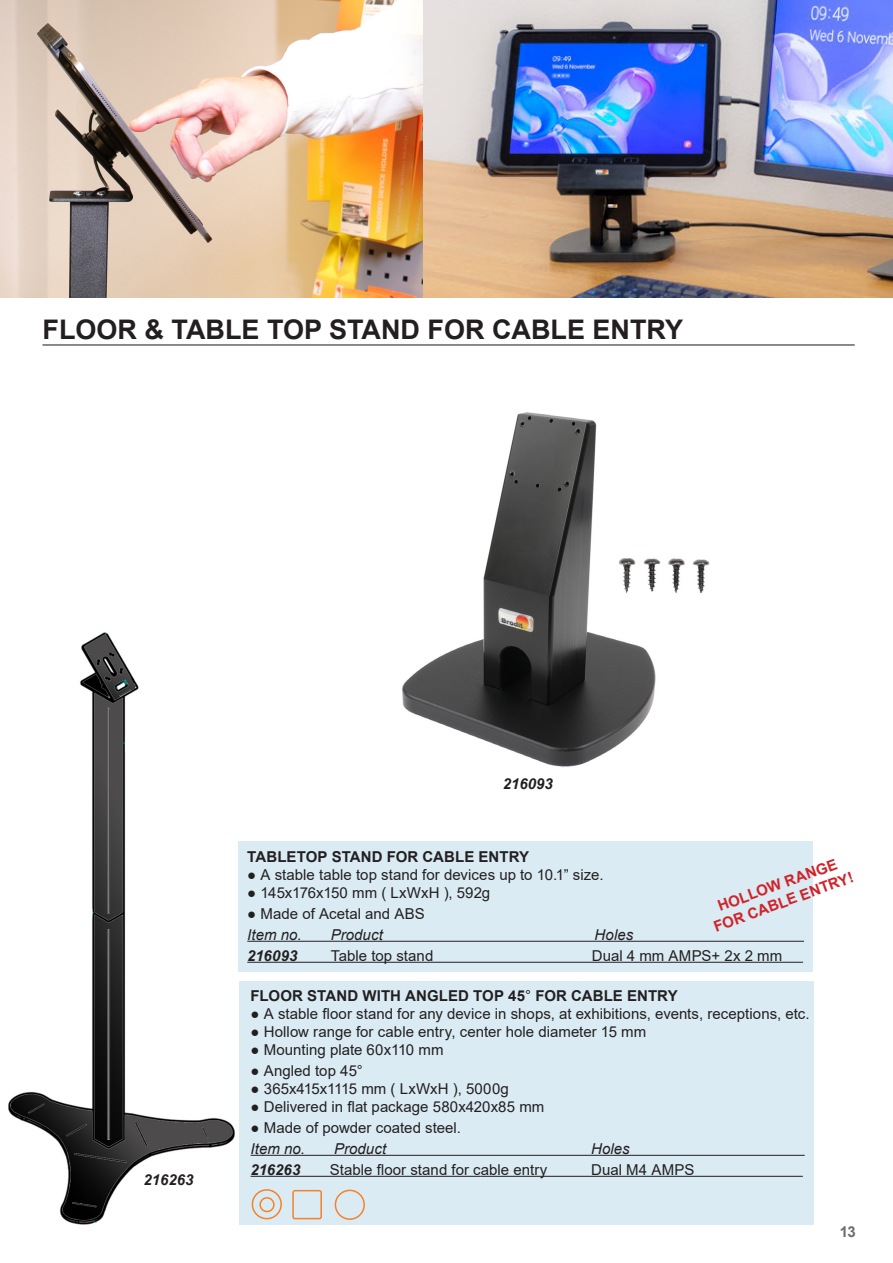
<style>
.page{position:relative;width:893px;height:1263px;background:#fff}
.page>*{position:absolute;margin:0;border:0;box-sizing:border-box;transform-origin:0 0}
.Underrubrik_sida{font:700 27px "Arial";color:#231f20}
.Brödtext{font:15px "Arial";color:#231f20}
.Tabelltext{font:15px "Arial";letter-spacing:.005em;color:#231f20}
.Tabelltext-2{font:700 15px "Arial";letter-spacing:.005em;color:#231f20}
.Tabelltext-3{font:italic 15px "Arial";color:#231f20}
.t1{font:700 15px "Arial";color:#d1232a}
.Tabelltext-4{font:italic 700 15px "Arial";color:#231f20}
.t2{font:700 15px "Arial";color:#6c6d70}
.s1{font-weight:400}
</style>
<div class="page">
<img style="left:402px;top:412px;width:254px;height:355px">
<img style="left:0;top:0;width:893px;height:298px">
<img style="left:9px;top:632px;width:225px;height:593px">
<hr style="left:43px;top:344px;width:812px;height:1px;background:#231f20">
<div style="left:239px;top:981px;width:574px;height:244px;background:#daebf4"></div>
<hr style="left:251px;top:1155px;width:554px;height:1px;background:#231f20">
<hr style="left:251px;top:1176px;width:230px;height:1px;background:#231f20">
<hr style="left:481px;top:1176px;width:322px;height:1px;background:#231f20">
<div style="left:252px;top:1189px;width:30px;height:30px;border:2px solid #f58227;border-radius:50%"></div>
<div style="left:259px;top:1197px;width:16px;height:15px;border:2px solid #f58227;border-radius:50%"></div>
<svg style="left:31px;top:1056px;width:8px;height:4px"></svg>
<svg style="left:131px;top:1205px;width:8px;height:4px"></svg>
<div style="left:335px;top:1189px;width:30px;height:31px;border:2px solid #f58227;border-radius:50%"></div>
<div style="left:292px;top:1190px;width:30px;height:29px;border:2px solid #f58227;border-radius:2px"></div>
<div style="left:238px;top:841px;width:574px;height:131px;background:#daebf4"></div>
<hr style="left:247px;top:941px;width:557px;height:1px;background:#231f20">
<hr style="left:247px;top:962px;width:556px;height:1px;background:#231f20">
<img style="left:617px;top:555px;width:93px;height:39px">
<p class="Underrubrik_sida" style="left:43px;top:310px;width:642px">FLOOR &amp; TABLE TOP STAND FOR CABLE ENTRY</p>
<p class="Tabelltext-4" style="left:503px;top:773px;width:52px">216093</p>
<p class="Tabelltext-4" style="left:144px;top:1169px;width:52px">216263</p>
<p class="Tabelltext-2" style="left:247px;top:846px;width:283px">TABLETOP STAND FOR CABLE ENTRY</p>
<p class="Brödtext" style="left:247px;top:864px;width:358px">● A stable table top stand for devices up to 10.1” size.</p>
<p class="Brödtext" style="left:247px;top:882px;width:244px">● 145x176x150 mm ( LxWxH ), 592g</p>
<p class="Brödtext" style="left:247px;top:903px;width:179px">● Made of Acetal and ABS</p>
<p class="Tabelltext-3" style="left:247px;top:925px;width:56px">Item no.</p>
<p class="Tabelltext-3" style="left:331px;top:925px;width:54px">Product</p>
<p class="Tabelltext-3" style="left:595px;top:925px;width:40px">Holes</p>
<p class="Tabelltext-4" style="left:247px;top:945px;width:52px">216093</p>
<p class="Tabelltext" style="left:331px;top:945px;width:104px">Table top stand</p>
<p class="Tabelltext" style="left:592px;top:945px;width:192px">Dual 4 mm AMPS+ 2x 2 mm</p>
<p class="t1" style="left:715px;top:896px;width:128px;rotate:-20deg">HOLLOW RANGE</p>
<p class="t1" style="left:711px;top:917px;width:149px;rotate:-20deg">FOR CABLE ENTRY!</p>
<p class="Tabelltext-2" style="left:251px;top:985px;width:429px">FLOOR STAND WITH ANGLED TOP 45<span class="s1">°</span> FOR CABLE ENTRY</p>
<p class="Brödtext" style="left:251px;top:1003px;width:560px">● A stable floor stand for any device in shops, at exhibitions, events, receptions, etc.</p>
<p class="Brödtext" style="left:251px;top:1021px;width:397px">● Hollow range for cable entry, center hole diameter 15 mm</p>
<p class="Brödtext" style="left:251px;top:1039px;width:194px">● Mounting plate 60x110 mm</p>
<p class="Tabelltext" style="left:251px;top:1060px;width:114px">● Angled top 45°</p>
<p class="Brödtext" style="left:251px;top:1078px;width:260px">● 365x415x1115 mm ( LxWxH ), 5000g</p>
<p class="Brödtext" style="left:251px;top:1096px;width:295px">● Delivered in flat package 580x420x85 mm</p>
<p class="Brödtext" style="left:251px;top:1117px;width:212px">● Made of powder coated steel.</p>
<p class="Tabelltext-3" style="left:251px;top:1139px;width:56px">Item no.</p>
<p class="Tabelltext-3" style="left:334px;top:1139px;width:54px">Product</p>
<p class="Tabelltext-3" style="left:591px;top:1139px;width:40px">Holes</p>
<p class="Tabelltext-4" style="left:251px;top:1159px;width:51px">216263</p>
<p class="Tabelltext" style="left:330px;top:1159px;width:219px">Stable floor stand for cable entry</p>
<p class="Tabelltext" style="left:591px;top:1159px;width:105px">Dual M4 AMPS</p>
<p class="t2" style="left:840px;top:1221px;width:18px">13</p>
</div>
